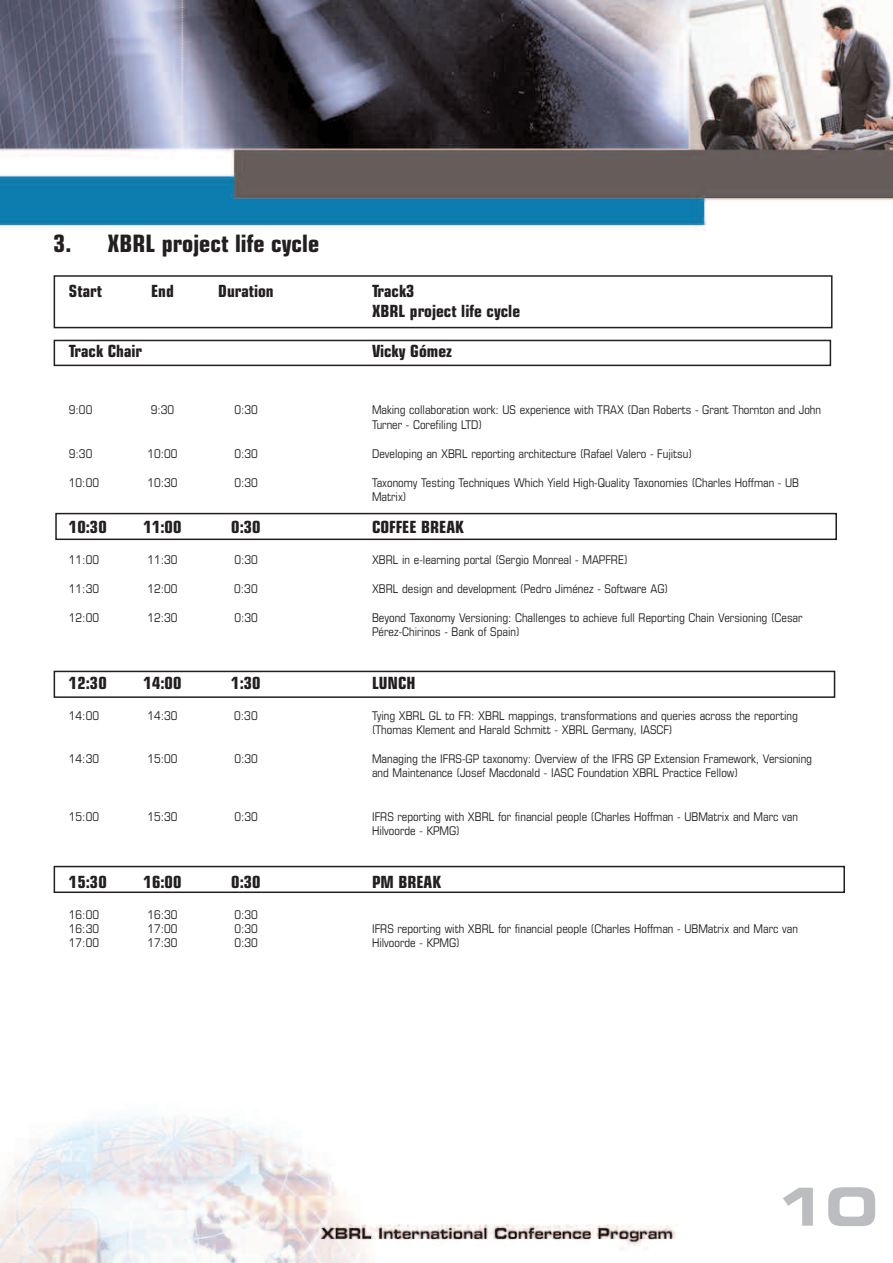
<style>
.page{position:relative;width:893px;height:1263px;background:#fff}
.page>*{position:absolute;margin:0;border:0;box-sizing:border-box;transform-origin:0 0}
.t1{font:52.5px "Eurostile Bold Extended Two";color:#bcbdc0}
.t2{font:700 condensed 24px "Eurostile";color:#231f20}
.t3{font:700 condensed 16.8px/20.1px "Eurostile";color:#231f20}
.t4{font:condensed 12px/14.4px "Eurostile";color:#231f20}
</style>
<div class="page">
<img style="left:0;top:0;width:893px;height:1263px">
<div style="left:774px;top:1188px;width:119px;height:75px;background:#fff"></div>
<div style="left:54px;top:340px;width:777px;height:26px;border:2px solid #231f20"></div>
<div style="left:54px;top:671px;width:781px;height:27px;border:2px solid #231f20"></div>
<div style="left:54px;top:866px;width:791px;height:27px;border:2px solid #231f20"></div>
<div style="left:54px;top:275px;width:778px;height:53px;border:2px solid #231f20"></div>
<div style="left:55px;top:513px;width:782px;height:27px;border:2px solid #231f20"></div>
<h2 class="t2" style="left:54px;top:234px;width:267px">3. XBRL project life cycle</h2>
<h3 class="t3" style="left:69px;top:282px;width:34px">Start</h3>
<h3 class="t3" style="left:151px;top:282px;width:24px">End</h3>
<h3 class="t3" style="left:218px;top:282px;width:57px">Duration</h3>
<h3 class="t3" style="left:372px;top:282px;width:150px">Track3<br>XBRL project life cycle</h3>
<h3 class="t3" style="left:69px;top:343px;width:75px">Track Chair</h3>
<h3 class="t3" style="left:372px;top:343px;width:82px">Vicky Gómez</h3>
<p class="t4" style="left:69px;top:404px;width:25px">9:00</p>
<p class="t4" style="left:151px;top:404px;width:25px">9:30</p>
<p class="t4" style="left:234px;top:404px;width:25px">0:30</p>
<p class="t4" style="left:372px;top:404px;width:451px">Making collaboration work: US experience with TRAX (Dan Roberts - Grant Thornton and John<br>Turner - Corefiling LTD)</p>
<p class="t4" style="left:69px;top:447px;width:25px">9:30</p>
<p class="t4" style="left:148px;top:447px;width:32px">10:00</p>
<p class="t4" style="left:234px;top:447px;width:25px">0:30</p>
<p class="t4" style="left:372px;top:447px;width:321px">Developing an XBRL reporting architecture (Rafael Valero - Fujitsu)</p>
<p class="t4" style="left:69px;top:476px;width:32px">10:00</p>
<p class="t4" style="left:148px;top:476px;width:32px">10:30</p>
<p class="t4" style="left:234px;top:476px;width:25px">0:30</p>
<p class="t4" style="left:372px;top:476px;width:429px">Taxonomy Testing Techniques Which Yield High-Quality Taxonomies (Charles Hoffman - UB<br>Matrix)</p>
<h3 class="t3" style="left:69px;top:519px;width:39px">10:30</h3>
<h3 class="t3" style="left:144px;top:519px;width:39px">11:00</h3>
<h3 class="t3" style="left:231px;top:519px;width:31px">0:30</h3>
<h3 class="t3" style="left:372px;top:519px;width:93px">COFFEE BREAK</h3>
<p class="t4" style="left:69px;top:554px;width:32px">11:00</p>
<p class="t4" style="left:148px;top:554px;width:32px">11:30</p>
<p class="t4" style="left:234px;top:554px;width:25px">0:30</p>
<p class="t4" style="left:372px;top:554px;width:257px">XBRL in e-learning portal (Sergio Monreal - MAPFRE)</p>
<p class="t4" style="left:69px;top:583px;width:32px">11:30</p>
<p class="t4" style="left:148px;top:583px;width:32px">12:00</p>
<p class="t4" style="left:234px;top:583px;width:25px">0:30</p>
<p class="t4" style="left:372px;top:583px;width:297px">XBRL design and development (Pedro Jiménez - Software AG)</p>
<p class="t4" style="left:69px;top:611px;width:32px">12:00</p>
<p class="t4" style="left:148px;top:611px;width:32px">12:30</p>
<p class="t4" style="left:234px;top:611px;width:25px">0:30</p>
<p class="t4" style="left:372px;top:611px;width:432px">Beyond Taxonomy Versioning: Challenges to achieve full Reporting Chain Versioning (Cesar<br>Pérez-Chirinos - Bank of Spain)</p>
<h3 class="t3" style="left:69px;top:674px;width:39px">12:30</h3>
<h3 class="t3" style="left:144px;top:674px;width:39px">14:00</h3>
<h3 class="t3" style="left:231px;top:674px;width:31px">1:30</h3>
<h3 class="t3" style="left:372px;top:674px;width:45px">LUNCH</h3>
<p class="t4" style="left:69px;top:709px;width:32px">14:00</p>
<p class="t4" style="left:148px;top:709px;width:32px">14:30</p>
<p class="t4" style="left:234px;top:709px;width:25px">0:30</p>
<p class="t4" style="left:372px;top:709px;width:427px">Tying XBRL GL to FR: XBRL mappings, transformations and queries across the reporting (Thomas Klement and Harald Schmitt - XBRL Germany, IASCF)</p>
<p class="t4" style="left:69px;top:753px;width:32px">14:30</p>
<p class="t4" style="left:148px;top:753px;width:32px">15:00</p>
<p class="t4" style="left:234px;top:753px;width:25px">0:30</p>
<p class="t4" style="left:372px;top:753px;width:441px">Managing the IFRS-GP taxonomy: Overview of the IFRS GP Extension Framework, Versioning and Maintenance (Josef Macdonald - IASC Foundation XBRL Practice Fellow)</p>
<p class="t4" style="left:69px;top:810px;width:32px">15:00</p>
<p class="t4" style="left:148px;top:810px;width:32px">15:30</p>
<p class="t4" style="left:234px;top:810px;width:25px">0:30</p>
<p class="t4" style="left:372px;top:810px;width:427px">IFRS reporting with XBRL for financial people (Charles Hoffman - UBMatrix and Marc van<br>Hilvoorde - KPMG)</p>
<h3 class="t3" style="left:69px;top:873px;width:39px">15:30</h3>
<h3 class="t3" style="left:144px;top:873px;width:39px">16:00</h3>
<h3 class="t3" style="left:231px;top:873px;width:31px">0:30</h3>
<h3 class="t3" style="left:372px;top:873px;width:71px">PM BREAK</h3>
<p class="t4" style="left:69px;top:908px;width:32px">16:00</p>
<p class="t4" style="left:148px;top:908px;width:32px">16:30</p>
<p class="t4" style="left:234px;top:908px;width:25px">0:30</p>
<p class="t4" style="left:69px;top:922px;width:32px">16:30</p>
<p class="t4" style="left:148px;top:922px;width:32px">17:00</p>
<p class="t4" style="left:234px;top:922px;width:25px">0:30</p>
<p class="t4" style="left:372px;top:922px;width:427px">IFRS reporting with XBRL for financial people (Charles Hoffman - UBMatrix and Marc van</p>
<p class="t4" style="left:69px;top:937px;width:32px">17:00</p>
<p class="t4" style="left:148px;top:937px;width:32px">17:30</p>
<p class="t4" style="left:234px;top:937px;width:25px">0:30</p>
<p class="t4" style="left:372px;top:937px;width:89px">Hilvoorde - KPMG)</p>
<h1 class="t1" style="left:774px;top:1188px;width:105px">10</h1>
</div>
